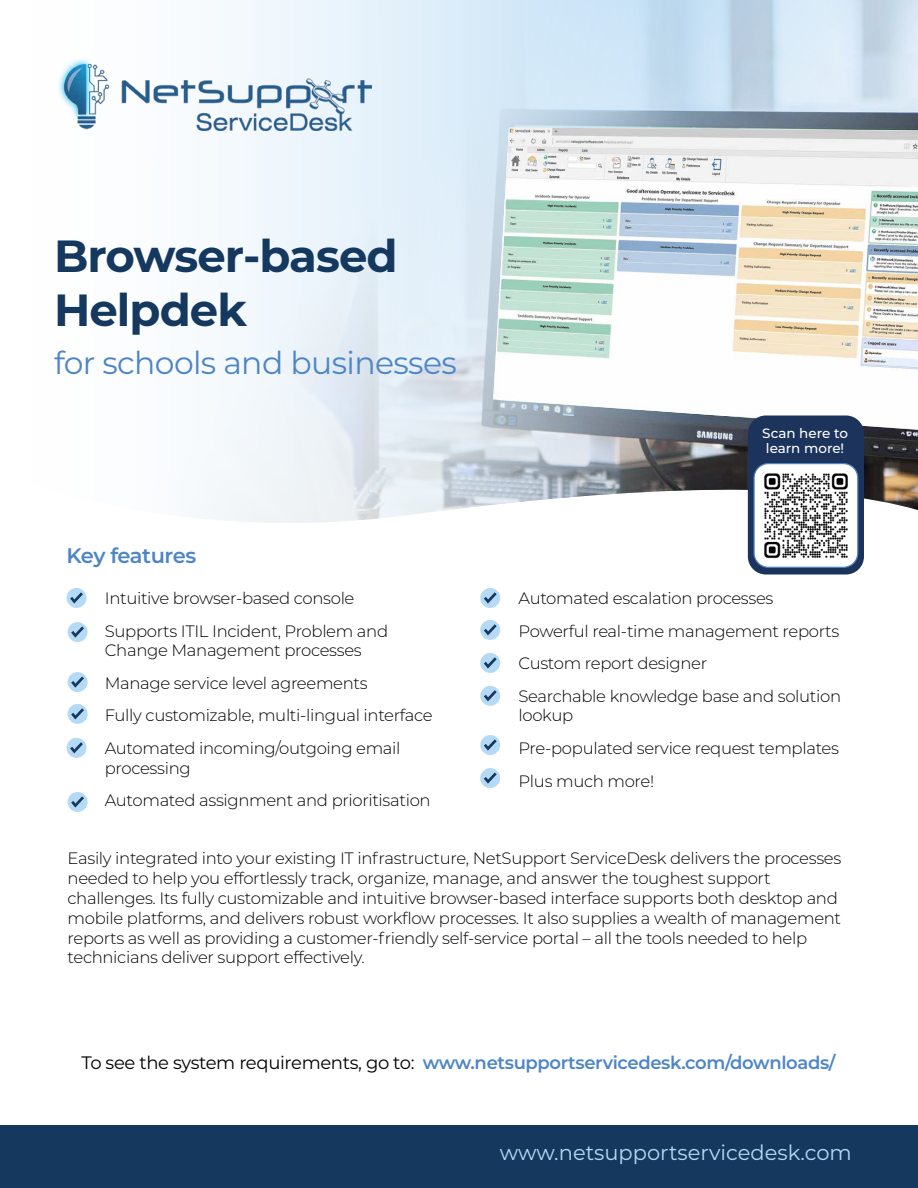
<style>
.page{position:relative;width:918px;height:1188px;background:#fff}
.page>*{position:absolute;margin:0;border:0;box-sizing:border-box;transform-origin:0 0}
.t1{font:700 45px/54px "Montserrat";letter-spacing:-.02em;color:#15385f}
.t2{font:31.5px "Montserrat";letter-spacing:-.02em;color:#4e85c5}
.t3{font:21px "Montserrat";color:#b5daf5}
.t4{font:600 21px "Montserrat";letter-spacing:-.03em;color:#4d85c5}
.t5{font:600 18px "Montserrat";letter-spacing:-.02em;color:#4d85c5}
.t6{font:300 16.5px/32.5px "Montserrat";letter-spacing:-.02em;color:#000}
.t7{font:500 13.5px/15px "Montserrat";color:#fff}
.s1{font-weight:400;color:#000}
</style>
<div class="page">
<div style="left:0;top:1125px;width:918px;height:63px;background:#15385f"></div>
<img style="left:199px;top:0;width:719px;height:524px">
<img style="left:493px;top:128px;width:425px;height:302px">
<div style="left:67px;top:588px;width:20px;height:20px;background:#b5daf5;border-radius:50%"></div>
<svg style="left:70px;top:592px;width:13px;height:12px"></svg>
<div style="left:68px;top:622px;width:20px;height:20px;background:#b5daf5;border-radius:50%"></div>
<svg style="left:71px;top:626px;width:13px;height:12px"></svg>
<div style="left:68px;top:672px;width:20px;height:20px;background:#b5daf5;border-radius:50%"></div>
<svg style="left:71px;top:676px;width:13px;height:12px"></svg>
<div style="left:68px;top:704px;width:20px;height:20px;background:#b5daf5;border-radius:50%"></div>
<svg style="left:71px;top:708px;width:13px;height:11px"></svg>
<div style="left:67px;top:738px;width:20px;height:20px;background:#b5daf5;border-radius:50%"></div>
<svg style="left:70px;top:742px;width:13px;height:11px"></svg>
<div style="left:68px;top:792px;width:20px;height:20px;background:#b5daf5;border-radius:50%"></div>
<svg style="left:71px;top:796px;width:13px;height:12px"></svg>
<div style="left:480px;top:588px;width:20px;height:20px;background:#b5daf5;border-radius:50%"></div>
<svg style="left:484px;top:592px;width:13px;height:12px"></svg>
<div style="left:480px;top:620px;width:20px;height:20px;background:#b5daf5;border-radius:50%"></div>
<svg style="left:484px;top:624px;width:13px;height:12px"></svg>
<div style="left:480px;top:653px;width:20px;height:20px;background:#b5daf5;border-radius:50%"></div>
<svg style="left:484px;top:657px;width:13px;height:12px"></svg>
<div style="left:480px;top:686px;width:20px;height:20px;background:#b5daf5;border-radius:50%"></div>
<svg style="left:484px;top:690px;width:13px;height:11px"></svg>
<div style="left:480px;top:735px;width:20px;height:20px;background:#b5daf5;border-radius:50%"></div>
<svg style="left:484px;top:739px;width:13px;height:12px"></svg>
<div style="left:480px;top:768px;width:20px;height:20px;background:#b5daf5;border-radius:50%"></div>
<svg style="left:484px;top:773px;width:13px;height:11px"></svg>
<div style="left:748px;top:416px;width:116px;height:159px;background:#1c345c;border-radius:18px"></div>
<div style="left:754px;top:464px;width:104px;height:103px;background:#fff;border-radius:14px"></div>
<div style="left:753px;top:463px;width:105px;height:105px;border:1px solid #4d85c5;border-radius:14px"></div>
<img style="left:58px;top:54px;width:313px;height:76px">
<img style="left:762px;top:472px;width:88px;height:87px">
<h1 class="t1" style="left:54px;top:227px;width:345px">Browser-based<br>Helpdek</h1>
<h2 class="t2" style="left:54px;top:341px;width:404px">for schools and businesses</h2>
<p class="t4" style="left:67px;top:541px;width:131px">Key features</p>
<p class="t6" style="left:105px;top:581px;width:285px">Intuitive browser-based console<br>Supports ITIL Incident, Problem and</p>
<p class="t6" style="left:105px;top:634px;width:329px">Change Management processes<br>Manage service level agreements<br>Fully customizable, multi-lingual interface Automated incoming/outgoing email</p>
<p class="t6" style="left:105px;top:751px;width:327px">processing<br>Automated assignment and prioritisation</p>
<p class="t7" style="left:762px;top:426px;width:87px">Scan here to learn more!</p>
<p class="t6" style="left:519px;top:581px;width:324px">Automated escalation processes Powerful real-time management reports Custom report designer<br>Searchable knowledge base and solution</p>
<p class="t6" style="left:519px;top:699px;width:322px">lookup<br>Pre-populated service request templates<br>Plus much more!</p>
<p class="t6" style="left:68px;top:848px;width:775px;line-height:19.8px">Easily integrated into your existing IT infrastructure, NetSupport ServiceDesk delivers the processes needed to help you effortlessly track, organize, manage, and answer the toughest support challenges. Its fully customizable and intuitive browser-based interface supports both desktop and mobile platforms, and delivers robust workflow processes. It also supplies a wealth of management reports as well as providing a customer-friendly self-service portal – all the tools needed to help technicians deliver support effectively.</p>
<p class="t5" style="left:81px;top:1050px;width:756px"><span class="s1">To see the system requirements, go to:</span> www.netsupportservicedesk.com/downloads/</p>
<p class="t3" style="left:500px;top:1138px;width:353px">www.netsupportservicedesk.com</p>
</div>
